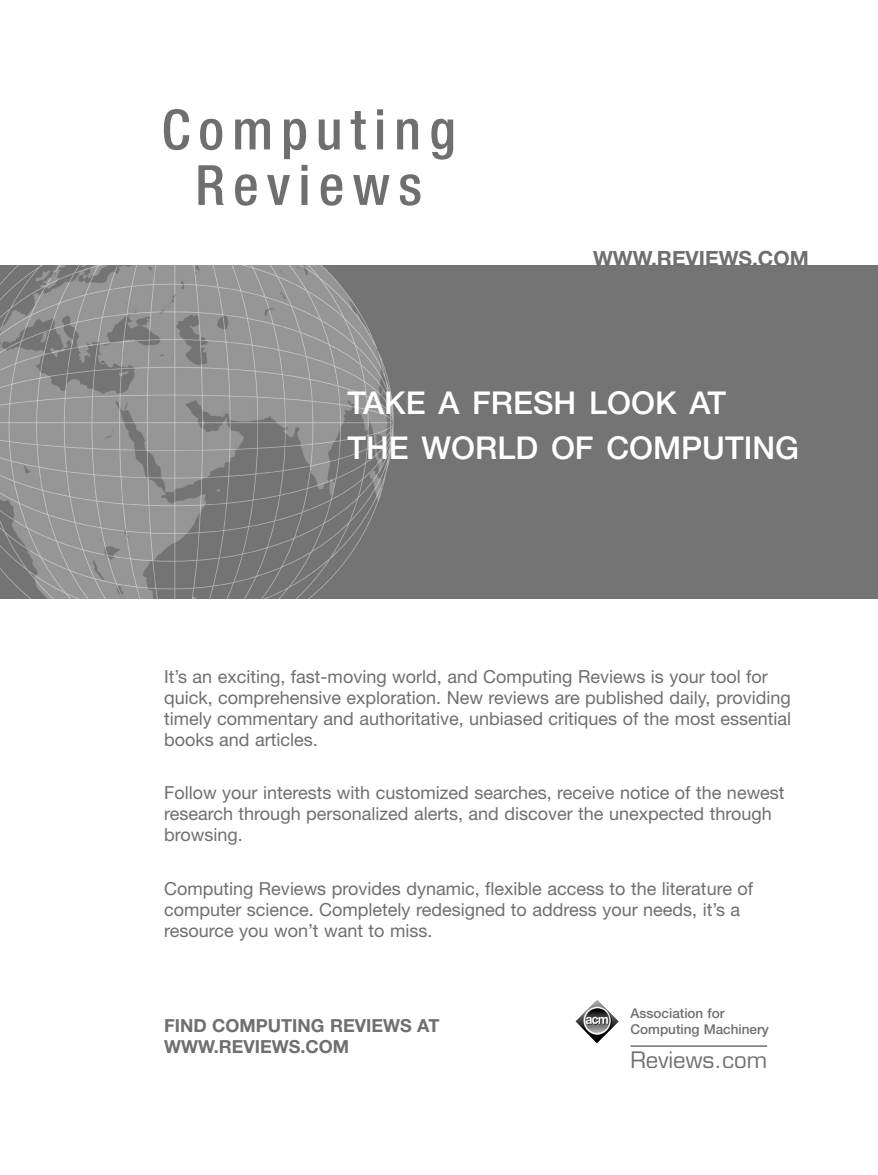
<style>
.page{position:relative;width:878px;height:1175px;background:#fff}
.page>*{position:absolute;margin:0;border:0;box-sizing:border-box;transform-origin:0 0}
.t1{font:500 condensed 55.5px/55.5px "Helvetica Neue";letter-spacing:.145em;color:#6d6f71;text-align:center}
.t2{font:500 31.5px/45px "Helvetica Neue";color:#fff}
.t3{font:22.2px "Eurostile";color:#6d6f71}
.t4{font:700 21px "Helvetica Neue";color:#6d6f71}
.t5{font:18px/21px "Helvetica Neue";color:#6d6f71}
.t6{font:700 18px/21px "Helvetica Neue";color:#6d6f71}
.t7{font:500 13.5px/15.1px "Helvetica Neue";color:#6d6f71}
</style>
<div class="page">
<img style="left:0;top:266px;width:878px;height:332px">
<hr style="left:630px;top:1045px;width:137px;height:1px;background:#6d6f71">
<img style="left:575px;top:1000px;width:44px;height:43px">
<h1 class="t1" style="left:161px;top:107px;width:295px">Computing<br>Reviews</h1>
<p class="t4" style="left:593px;top:251px;width:217px">WWW.REVIEWS.COM</p>
<h2 class="t2" style="left:347px;top:383px;width:453px">TAKE A FRESH LOOK AT<br>THE WORLD OF COMPUTING</h2>
<p class="t5" style="left:164px;top:667px;width:628px">It’s an exciting, fast-moving world, and Computing Reviews is your tool for quick, comprehensive exploration. New reviews are published daily, providing timely commentary and authoritative, unbiased critiques of the most essential books and articles.</p>
<p class="t5" style="left:164px;top:784px;width:622px">Follow your interests with customized searches, receive notice of the newest research through personalized alerts, and discover the unexpected through browsing.</p>
<p class="t5" style="left:164px;top:879px;width:590px">Computing Reviews provides dynamic, flexible access to the literature of computer science. Completely redesigned to address your needs, it’s a resource you won’t want to miss.</p>
<p class="t6" style="left:164px;top:1016px;width:277px">FIND COMPUTING REVIEWS AT<br>WWW.REVIEWS.COM</p>
<p class="t7" style="left:630px;top:1007px;width:140px">Association for<br>Computing Machinery</p>
<p class="t3" style="left:630px;top:1051px;width:138px">Reviews.com</p>
</div>
